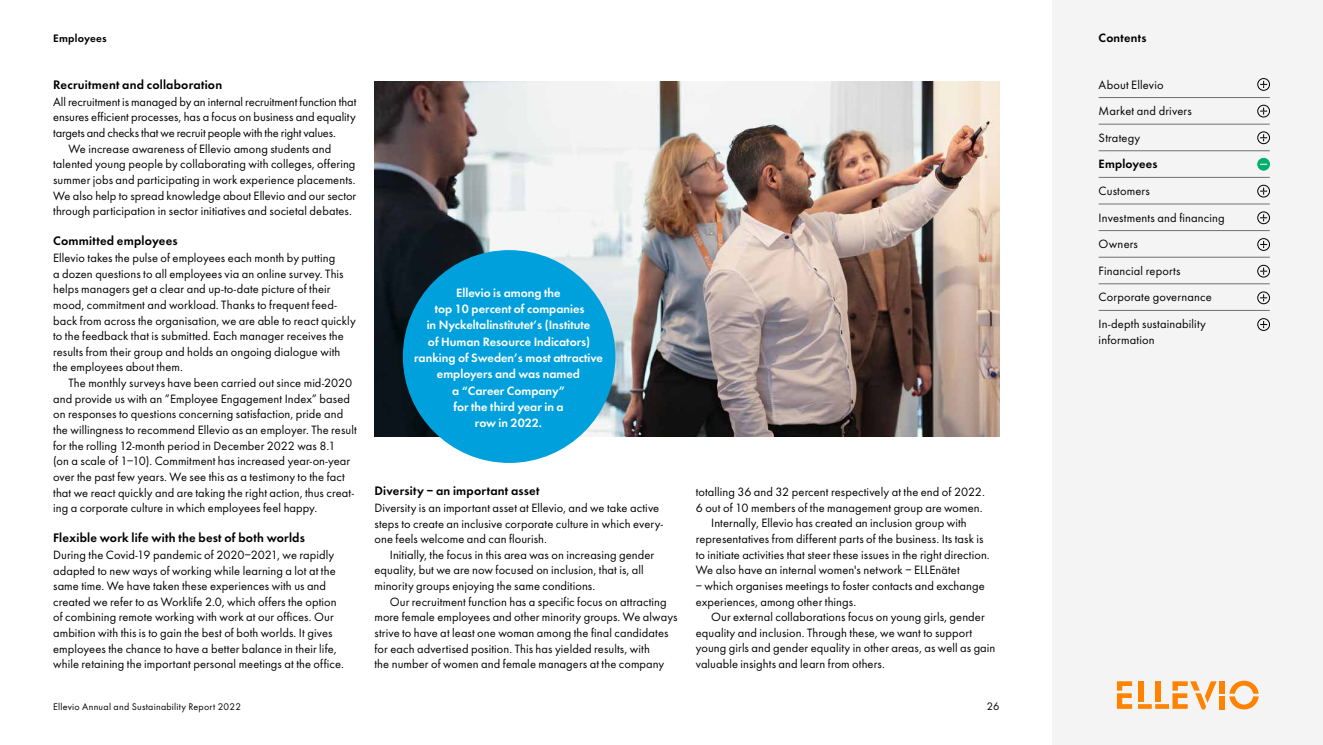
<style>
.page{position:relative;width:1323px;height:745px;background:#fff}
.page>*{position:absolute;margin:0;border:0;box-sizing:border-box;transform-origin:0 0}
.Melllanrubrik_1{font:600 12.75px "Futura EF";letter-spacing:.015em;color:#000}
.Brödtext_indrag{font:12.5px/15.6px "Futura EF";letter-spacing:.005em;color:#000}
.Brödtext{font:12.5px/15.6px "Futura EF";letter-spacing:.005em;color:#000}
.Rubrik_3{font:600 12.5px/16.2px "Futura EF";color:#fff;text-align:center}
.t1{font:600 12.5px "Futura EF";letter-spacing:.015em;color:#000}
.t2{font:600 11.25px "Futura EF";letter-spacing:.02em;color:#000}
.t3{font:11.25px "Futura EF";color:#000}
.t4{font:10px "Futura EF";letter-spacing:.025em;color:#000}
</style>
<div class="page">
<img style="left:374px;top:81px;width:625px;height:355px">
<div style="left:403px;top:250px;width:212px;height:212px;background:#00a0dc;border-radius:50%"></div>
<div style="left:1052px;top:0;width:271px;height:744px;background:#f5f4f4"></div>
<svg style="left:1229px;top:680px;width:29px;height:29px"></svg>
<svg style="left:1117px;top:681px;width:15px;height:27px"></svg>
<div style="left:1219px;top:680px;width:5px;height:13px;background:#ff8200"></div>
<div style="left:1219px;top:696px;width:5px;height:13px;background:#ff8200"></div>
<svg style="left:1138px;top:681px;width:78px;height:28px"></svg>
<hr style="left:1098px;top:97px;width:172px;height:1px;background:#736e6e">
<hr style="left:1098px;top:124px;width:172px;height:1px;background:#736e6e">
<hr style="left:1098px;top:150px;width:172px;height:1px;background:#736e6e">
<hr style="left:1098px;top:177px;width:172px;height:1px;background:#736e6e">
<hr style="left:1098px;top:204px;width:172px;height:1px;background:#736e6e">
<hr style="left:1098px;top:230px;width:172px;height:1px;background:#736e6e">
<hr style="left:1098px;top:257px;width:172px;height:1px;background:#736e6e">
<hr style="left:1098px;top:283px;width:172px;height:1px;background:#736e6e">
<hr style="left:1098px;top:310px;width:172px;height:1px;background:#736e6e">
<div style="left:1257px;top:78px;width:13px;height:13px;border:1px solid #000;border-radius:50%"></div>
<svg style="left:1260px;top:81px;width:7px;height:7px"></svg>
<div style="left:1257px;top:105px;width:13px;height:12px;border:1px solid #000;border-radius:50%"></div>
<svg style="left:1260px;top:107px;width:7px;height:8px"></svg>
<div style="left:1257px;top:131px;width:13px;height:13px;border:1px solid #000;border-radius:50%"></div>
<svg style="left:1260px;top:134px;width:7px;height:7px"></svg>
<div style="left:1257px;top:185px;width:13px;height:12px;border:1px solid #000;border-radius:50%"></div>
<svg style="left:1260px;top:187px;width:7px;height:7px"></svg>
<div style="left:1257px;top:211px;width:13px;height:13px;border:1px solid #000;border-radius:50%"></div>
<svg style="left:1260px;top:214px;width:7px;height:7px"></svg>
<div style="left:1257px;top:238px;width:13px;height:12px;border:1px solid #000;border-radius:50%"></div>
<svg style="left:1260px;top:241px;width:7px;height:7px"></svg>
<div style="left:1257px;top:265px;width:13px;height:12px;border:1px solid #000;border-radius:50%"></div>
<svg style="left:1260px;top:267px;width:7px;height:7px"></svg>
<div style="left:1257px;top:291px;width:13px;height:13px;border:1px solid #000;border-radius:50%"></div>
<svg style="left:1260px;top:294px;width:7px;height:7px"></svg>
<div style="left:1257px;top:318px;width:13px;height:12px;border:1px solid #000;border-radius:50%"></div>
<svg style="left:1260px;top:321px;width:7px;height:7px"></svg>
<svg style="left:1257px;top:158px;width:12px;height:12px"></svg>
<div style="left:1257px;top:158px;width:13px;height:12px;border:1px solid #00af6e;border-radius:50%"></div>
<p class="t2" style="left:53px;top:31px;width:55px">Employees</p>
<p class="Melllanrubrik_1" style="left:53px;top:77px;width:171px">Recruitment and collaboration</p>
<p class="Brödtext" style="left:53px;top:94px;width:305px;text-align:justify">All recruitment is managed by an internal recruitment function that ensures efficient processes, has a focus on business and equality targets and checks that we recruit people with the right values.</p>
<p class="Brödtext_indrag" style="left:53px;top:141px;width:305px;text-indent:15px">We increase awareness of Ellevio among students and talented young people by collaborating with colleges, offering summer jobs and participating in work experience placements.<br>We also help to spread knowledge about Ellevio and our sector through participation in sector initiatives and societal debates.</p>
<p class="Melllanrubrik_1" style="left:53px;top:233px;width:126px">Committed employees</p>
<p class="Brödtext" style="left:53px;top:250px;width:304px">Ellevio takes the pulse of employees each month by putting<br>a dozen questions to all employees via an online survey. This helps managers get a clear and up-to-date picture of their mood, commitment and workload. Thanks to frequent feed&shy;back from across the organisation, we are able to react quickly to the feedback that is submitted. Each manager receives the results from their group and holds an ongoing dialogue with the employees about them.</p>
<p class="Brödtext_indrag" style="left:53px;top:375px;width:305px;text-indent:15px">The monthly surveys have been carried out since mid-2020 and provide us with an ”Employee Engagement Index” based on responses to questions concerning satisfaction, pride and the willingness to recommend Ellevio as an employer. The result for the rolling 12-month period in December 2022 was 8.1<br>(on a scale of 1–10). Commitment has increased year-on-year over the past few years. We see this as a testimony to the fact that we react quickly and are taking the right action, thus creat&shy;ing a corporate culture in which employees feel happy.</p>
<p class="Melllanrubrik_1" style="left:53px;top:529px;width:253px">Flexible work life with the best of both worlds</p>
<p class="Brödtext" style="left:53px;top:546px;width:292px">During the Covid-19 pandemic of 2020–2021, we rapidly adapted to new ways of working while learning a lot at the same time. We have taken these experiences with us and created we refer to as Worklife 2.0, which offers the option of combining remote working with work at our offices. Our ambition with this is to gain the best of both worlds. It gives employees the chance to have a better balance in their life, while retaining the important personal meetings at the office.</p>
<p class="Rubrik_3" style="left:414px;top:284px;width:190px">Ellevio is among the<br>top 10 percent of companies<br>in Nyckeltalinstitutet’s (Institute<br>of Human Resource Indicators) ranking of Sweden’s most attractive employers and was named<br>a “Career Company”<br>for the third year in a<br>row in 2022.</p>
<p class="Melllanrubrik_1" style="left:374px;top:483px;width:167px">Diversity – an important asset</p>
<p class="Brödtext" style="left:374px;top:499px;width:290px">Diversity is an important asset at Ellevio, and we take active steps to create an inclusive corporate culture in which every&shy;one feels welcome and can flourish.</p>
<p class="Brödtext_indrag" style="left:374px;top:546px;width:281px;text-indent:15px">Initially, the focus in this area was on increasing gender equality, but we are now focused on inclusion, that is, all minority groups enjoying the same conditions.</p>
<p class="Brödtext_indrag" style="left:374px;top:593px;width:304px;text-indent:15px">Our recruitment function has a specific focus on attracting more female employees and other minority groups. We always strive to have at least one woman among the final candidates for each advertised position. This has yielded results, with<br>the number of women and female managers at the company</p>
<p class="Brödtext_indrag" style="left:696px;top:483px;width:290px">totalling 36 and 32 percent respectively at the end of 2022.<br>6 out of 10 members of the management group are women.</p>
<p class="Brödtext_indrag" style="left:696px;top:515px;width:295px;text-indent:15px">Internally, Ellevio has created an inclusion group with representatives from different parts of the business. Its task is to initiate activities that steer these issues in the right direction.<br>We also have an internal women's network – ELLEnätet</p>
<p class="Brödtext_indrag" style="left:696px;top:577px;width:290px">– which organises meetings to foster contacts and exchange experiences, among other things.</p>
<p class="Brödtext_indrag" style="left:696px;top:608px;width:301px;text-indent:15px">Our external collaborations focus on young girls, gender equality and inclusion. Through these, we want to support young girls and gender equality in other areas, as well as gain valuable insights and learn from others.</p>
<p class="t4" style="left:53px;top:700px;width:189px">Ellevio Annual and Sustainability Report 2022</p>
<p class="t3" style="left:986px;top:698px;width:14px">26</p>
<p class="t1" style="left:1098px;top:30px;width:49px">Contents</p>
<p class="Brödtext_indrag" style="left:1098px;top:71px;width:95px;line-height:26.6px">About Ellevio<br>Market and drivers<br>Strategy</p>
<p class="t1" style="left:1098px;top:157px;width:60px">Employees</p>
<p class="Brödtext_indrag" style="left:1098px;top:177px;width:128px;line-height:26.6px">Customers<br>Investments and financing<br>Owners<br>Financial reports<br>Corporate governance<br>In-depth sustainability</p>
<p class="Brödtext_indrag" style="left:1098px;top:331px;width:57px">information</p>
</div>
